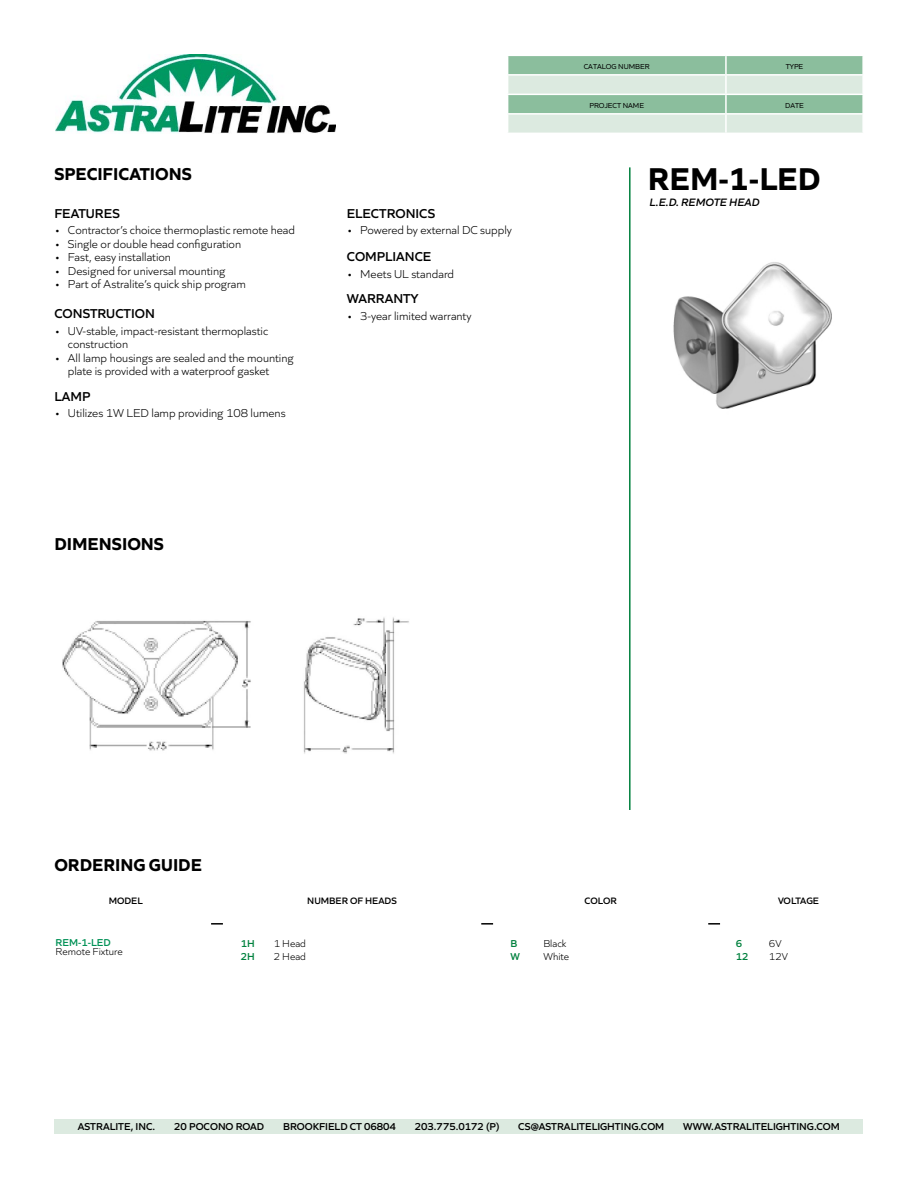
<style>
.page{position:relative;width:918px;height:1188px;background:#fff}
.page>*{position:absolute;margin:0;border:0;box-sizing:border-box;transform-origin:0 0}
.t1{font:700 33px "Quiet Sans";color:#000}
.t2{font:700 18px "Quiet Sans";color:#000}
.t3{font:600 13.5px "Quiet Sans";color:#000}
.t4{font:300 12px/13.5px "Quiet Sans";color:#000}
.t5{font:italic 600 11.25px "Quiet Sans";color:#000}
.t6{font:600 10.5px "Quiet Sans";color:#000}
.t7{font:300 10.5px "Quiet Sans";color:#000}
.t8{font:600 10.5px "Quiet Sans";color:#009156}
.t9{font:600 10.5px "Quiet Sans";color:#00813e}
.t10{font:600 9.75px "Quiet Sans";color:#000}
.t11{font:7.5px "Quiet Sans";color:#000}
</style>
<div class="page">
<img style="left:673px;top:262px;width:159px;height:147px">
<div style="left:55px;top:1119px;width:808px;height:15px;background:#dceae0"></div>
<hr style="left:629px;top:167px;width:2px;height:643px;background:#00813e">
<svg style="left:211px;top:923px;width:12px;height:2px"></svg>
<svg style="left:481px;top:923px;width:12px;height:2px"></svg>
<svg style="left:708px;top:923px;width:12px;height:2px"></svg>
<img style="left:55px;top:54px;width:280px;height:79px">
<svg style="left:508px;top:56px;width:355px;height:77px;background:#b8d7c3"></svg>
<img style="left:62px;top:620px;width:189px;height:131px">
<img style="left:303px;top:617px;width:106px;height:137px">
<h2 class="t2" style="left:54px;top:160px;width:139px">SPECIFICATIONS</h2>
<p class="t3" style="left:54px;top:203px;width:67px">FEATURES</p>
<p class="t4" style="left:54px;top:223px;width:242px">• Contractor’s choice thermoplastic remote head</p>
<p class="t4" style="left:54px;top:236px;width:188px">• Single or double head configuration</p>
<p class="t4" style="left:54px;top:250px;width:118px">• Fast, easy installation</p>
<p class="t4" style="left:54px;top:263px;width:172px">• Designed for universal mounting</p>
<p class="t4" style="left:54px;top:277px;width:193px">• Part of Astralite’s quick ship program</p>
<p class="t3" style="left:54px;top:303px;width:102px">CONSTRUCTION</p>
<p class="t4" style="left:68px;top:323px;width:202px;text-indent:-14px">• UV-stable, impact-resistant thermoplastic construction</p>
<p class="t4" style="left:68px;top:350px;width:227px;text-indent:-14px">• All lamp housings are sealed and the mounting plate is provided with a waterproof gasket</p>
<p class="t3" style="left:54px;top:386px;width:38px">LAMP</p>
<p class="t4" style="left:54px;top:406px;width:233px">• Utilizes 1W LED lamp providing 108 lumens</p>
<h2 class="t2" style="left:54px;top:530px;width:111px">DIMENSIONS</h2>
<p class="t3" style="left:347px;top:203px;width:90px">ELECTRONICS</p>
<p class="t4" style="left:347px;top:223px;width:167px">• Powered by external DC supply</p>
<p class="t3" style="left:347px;top:246px;width:86px">COMPLIANCE</p>
<p class="t4" style="left:347px;top:266px;width:109px">• Meets UL standard</p>
<p class="t3" style="left:347px;top:288px;width:73px">WARRANTY</p>
<p class="t4" style="left:347px;top:308px;width:126px">• 3-year limited warranty</p>
<p class="t11" style="left:584px;top:61px;width:67px">CATALOG NUMBER</p>
<p class="t11" style="left:786px;top:61px;width:19px">TYPE</p>
<p class="t11" style="left:589px;top:100px;width:56px">PROJECT NAME</p>
<p class="t11" style="left:785px;top:100px;width:20px">DATE</p>
<h1 class="t1" style="left:648px;top:153px;width:174px">REM-1-LED</h1>
<p class="t5" style="left:649px;top:193px;width:112px">L.E.D. REMOTE HEAD</p>
<h2 class="t2" style="left:54px;top:850px;width:149px">ORDERING GUIDE</h2>
<p class="t10" style="left:109px;top:894px;width:35px">MODEL</p>
<p class="t10" style="left:307px;top:894px;width:91px">NUMBER OF HEADS</p>
<p class="t10" style="left:778px;top:894px;width:42px">VOLTAGE</p>
<p class="t8" style="left:56px;top:934px;width:57px">REM-1-LED</p>
<p class="t7" style="left:56px;top:944px;width:69px">Remote Fixture</p>
<p class="t10" style="left:585px;top:894px;width:34px">COLOR</p>
<p class="t9" style="left:510px;top:936px;width:8px">B</p>
<p class="t7" style="left:543px;top:936px;width:24px">Black</p>
<p class="t9" style="left:510px;top:949px;width:11px">W</p>
<p class="t7" style="left:543px;top:949px;width:27px">White</p>
<p class="t9" style="left:241px;top:936px;width:16px">1H</p>
<p class="t7" style="left:274px;top:936px;width:34px">1 Head</p>
<p class="t9" style="left:241px;top:949px;width:16px">2H</p>
<p class="t7" style="left:274px;top:949px;width:34px">2 Head</p>
<p class="t9" style="left:736px;top:936px;width:8px">6</p>
<p class="t7" style="left:769px;top:936px;width:14px">6V</p>
<p class="t9" style="left:736px;top:949px;width:14px">12</p>
<p class="t7" style="left:769px;top:949px;width:20px">12V</p>
<p class="t6" style="left:78px;top:1119px;width:79px">ASTRALITE, INC.</p>
<p class="t6" style="left:174px;top:1119px;width:92px">20 POCONO ROAD</p>
<p class="t6" style="left:283px;top:1119px;width:114px">BROOKFIELD CT 06804</p>
<p class="t6" style="left:415px;top:1119px;width:86px">203.775.0172 (P)</p>
<p class="t6" style="left:518px;top:1119px;width:148px">CS@ASTRALITELIGHTING.COM</p>
<p class="t6" style="left:683px;top:1119px;width:158px">WWW.ASTRALITELIGHTING.COM</p>
</div>
